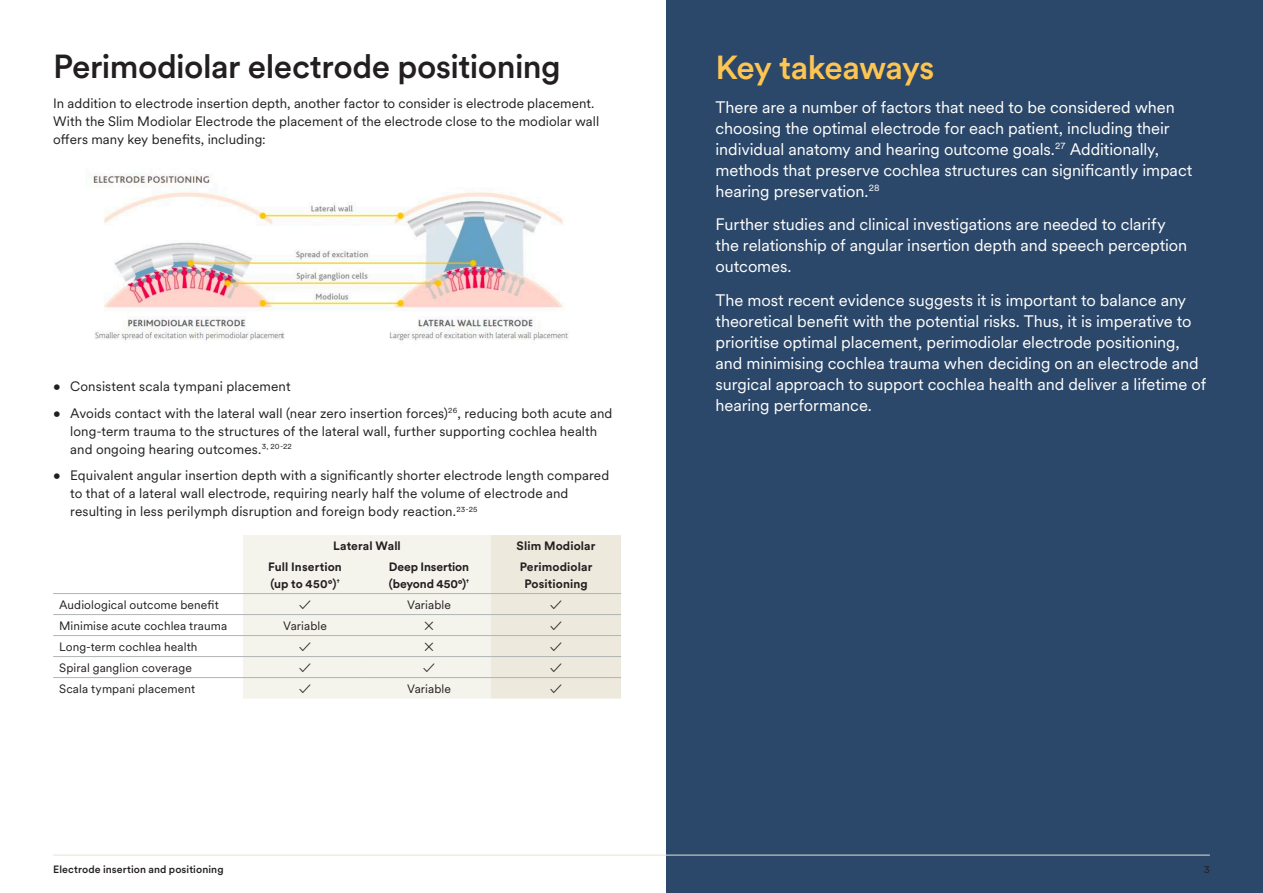
<style>
.page{position:relative;width:1263px;height:893px;background:#fff}
.page>*{position:absolute;margin:0;border:0;box-sizing:border-box;transform-origin:0 0}
.Subheading_01{font:500 33px "Circular XX";letter-spacing:-.015em;color:#231f20}
.Subheading_01-2{font:500 33px "Circular XX";letter-spacing:-.025em;color:#fec552}
.Body_Copy_01{font:16.5px/21px "Circular XX";letter-spacing:-.005em;color:#fff}
.Body_Copy_01-2{font:13.5px/18px "Circular XX";letter-spacing:.005em;color:#231f20}
.Body_Copy_01-3{font:12px "Circular XX";letter-spacing:.01em;color:#231f20}
.Body_Copy_01-4{font:700 12px/16.5px "Circular XX";letter-spacing:.01em;color:#231f20}
.Body_Copy_01-5{font:700 12px/16.5px "Circular XX";letter-spacing:-.01em;color:#231f20}
.t1{font:500 10.5px "Circular XX";letter-spacing:.01em;color:#231f20}
.t2{font:10.5px "Circular XX";color:#231f20}
</style>
<div class="page">
<div style="left:667px;top:0;width:596px;height:893px;background:#2b4769"></div>
<img style="left:91px;top:173px;width:478px;height:168px">
<svg style="left:243px;top:535px;width:378px;height:164px;background:#f1efe6"></svg>
<hr style="left:53px;top:593px;width:190px;height:1px;background:#b1b4b5">
<hr style="left:243px;top:593px;width:124px;height:1px;background:#b1b4b5">
<hr style="left:367px;top:593px;width:124px;height:1px;background:#b1b4b5">
<hr style="left:491px;top:593px;width:130px;height:1px;background:#b1b4b5">
<hr style="left:53px;top:614px;width:190px;height:1px;background:#b1b4b5">
<hr style="left:243px;top:614px;width:124px;height:1px;background:#b1b4b5">
<hr style="left:367px;top:614px;width:124px;height:1px;background:#b1b4b5">
<hr style="left:491px;top:614px;width:130px;height:1px;background:#b1b4b5">
<hr style="left:53px;top:635px;width:190px;height:1px;background:#b1b4b5">
<hr style="left:243px;top:635px;width:124px;height:1px;background:#b1b4b5">
<hr style="left:367px;top:635px;width:124px;height:1px;background:#b1b4b5">
<hr style="left:491px;top:635px;width:130px;height:1px;background:#b1b4b5">
<hr style="left:53px;top:656px;width:190px;height:1px;background:#b1b4b5">
<hr style="left:243px;top:656px;width:124px;height:1px;background:#b1b4b5">
<hr style="left:367px;top:656px;width:124px;height:1px;background:#b1b4b5">
<hr style="left:491px;top:656px;width:130px;height:1px;background:#b1b4b5">
<hr style="left:53px;top:677px;width:190px;height:1px;background:#b1b4b5">
<hr style="left:243px;top:677px;width:124px;height:1px;background:#b1b4b5">
<hr style="left:367px;top:677px;width:124px;height:1px;background:#b1b4b5">
<hr style="left:491px;top:677px;width:130px;height:1px;background:#b1b4b5">
<hr style="left:53px;top:855px;width:1157px;height:1px;background:#e5e0ce">
<p class="Subheading_01" style="left:53px;top:44px;width:509px">Perimodiolar electrode positioning</p>
<p class="Body_Copy_01-2" style="left:53px;top:94px;width:547px">In addition to electrode insertion depth, another factor to consider is electrode placement.<br>With the Slim Modiolar Electrode the placement of the electrode close to the modiolar wall offers many key benefits, including:</p>
<p class="Body_Copy_01-2" style="left:53px;top:377px;width:239px">• Consistent scala tympani placement</p>
<p class="Body_Copy_01-2" style="left:70px;top:403px;width:544px;text-indent:-17px">• Avoids contact with the lateral wall (near zero insertion forces)<sup>26</sup>, reducing both acute and long-term trauma to the structures of the lateral wall, further supporting cochlea health and ongoing hearing outcomes.<sup>3,</sup> <sup>20-22</sup></p>
<p class="Body_Copy_01-2" style="left:70px;top:466px;width:541px;text-indent:-17px">• Equivalent angular insertion depth with a significantly shorter electrode length compared to that of a lateral wall electrode, requiring nearly half the volume of electrode and resulting in less perilymph disruption and foreign body reaction.<sup>23-25</sup></p>
<p class="Body_Copy_01-4" style="left:333px;top:537px;width:69px">Lateral Wall</p>
<p class="Body_Copy_01-4" style="left:517px;top:537px;width:80px">Slim Modiolar</p>
<p class="Body_Copy_01-4" style="left:268px;top:558px;width:75px">Full Insertion (up to 450°)<sup>†</sup></p>
<p class="Body_Copy_01-5" style="left:389px;top:558px;width:82px">Deep Insertion (beyond 450°)<sup>†</sup></p>
<p class="Body_Copy_01-4" style="left:520px;top:558px;width:74px;text-align:center">Perimodiolar<br>Positioning</p>
<p class="Body_Copy_01-3" style="left:59px;top:596px;width:161px">Audiological outcome benefit</p>
<p class="Body_Copy_01-3" style="left:299px;top:596px;width:13px">✓</p>
<p class="Body_Copy_01-3" style="left:407px;top:596px;width:45px">Variable</p>
<p class="Body_Copy_01-3" style="left:550px;top:596px;width:13px">✓</p>
<p class="Body_Copy_01-3" style="left:59px;top:617px;width:170px">Minimise acute cochlea trauma</p>
<p class="Body_Copy_01-3" style="left:283px;top:617px;width:45px">Variable</p>
<p class="Body_Copy_01-3" style="left:424px;top:617px;width:11px">✕</p>
<p class="Body_Copy_01-3" style="left:550px;top:617px;width:13px">✓</p>
<p class="Body_Copy_01-3" style="left:59px;top:638px;width:140px">Long-term cochlea health</p>
<p class="Body_Copy_01-3" style="left:299px;top:638px;width:13px">✓</p>
<p class="Body_Copy_01-3" style="left:424px;top:638px;width:11px">✕</p>
<p class="Body_Copy_01-3" style="left:550px;top:638px;width:13px">✓</p>
<p class="Body_Copy_01-3" style="left:59px;top:659px;width:134px">Spiral ganglion coverage</p>
<p class="Body_Copy_01-3" style="left:299px;top:659px;width:13px">✓</p>
<p class="Body_Copy_01-3" style="left:423px;top:659px;width:13px">✓</p>
<p class="Body_Copy_01-3" style="left:550px;top:659px;width:13px">✓</p>
<p class="Body_Copy_01-3" style="left:59px;top:680px;width:138px">Scala tympani placement</p>
<p class="Body_Copy_01-3" style="left:299px;top:680px;width:13px">✓</p>
<p class="Body_Copy_01-3" style="left:407px;top:680px;width:45px">Variable</p>
<p class="Body_Copy_01-3" style="left:550px;top:680px;width:13px">✓</p>
<p class="Subheading_01-2" style="left:716px;top:45px;width:221px">Key takeaways</p>
<p class="Body_Copy_01" style="left:716px;top:96px;width:478px">There are a number of factors that need to be considered when choosing the optimal electrode for each patient, including their individual anatomy and hearing outcome goals.<sup>27</sup> Additionally, methods that preserve cochlea structures can significantly impact hearing preservation.<sup>28</sup></p>
<p class="Body_Copy_01" style="left:716px;top:213px;width:473px">Further studies and clinical investigations are needed to clarify the relationship of angular insertion depth and speech perception outcomes.</p>
<p class="Body_Copy_01" style="left:716px;top:289px;width:492px">The most recent evidence suggests it is important to balance any theoretical benefit with the potential risks. Thus, it is imperative to prioritise optimal placement, perimodiolar electrode positioning, and minimising cochlea trauma when deciding on an electrode and surgical approach to support cochlea health and deliver a lifetime of hearing performance.</p>
<p class="t1" style="left:53px;top:862px;width:172px">Electrode insertion and positioning</p>
<p class="t2" style="left:1204px;top:862px;width:7px">3</p>
</div>
